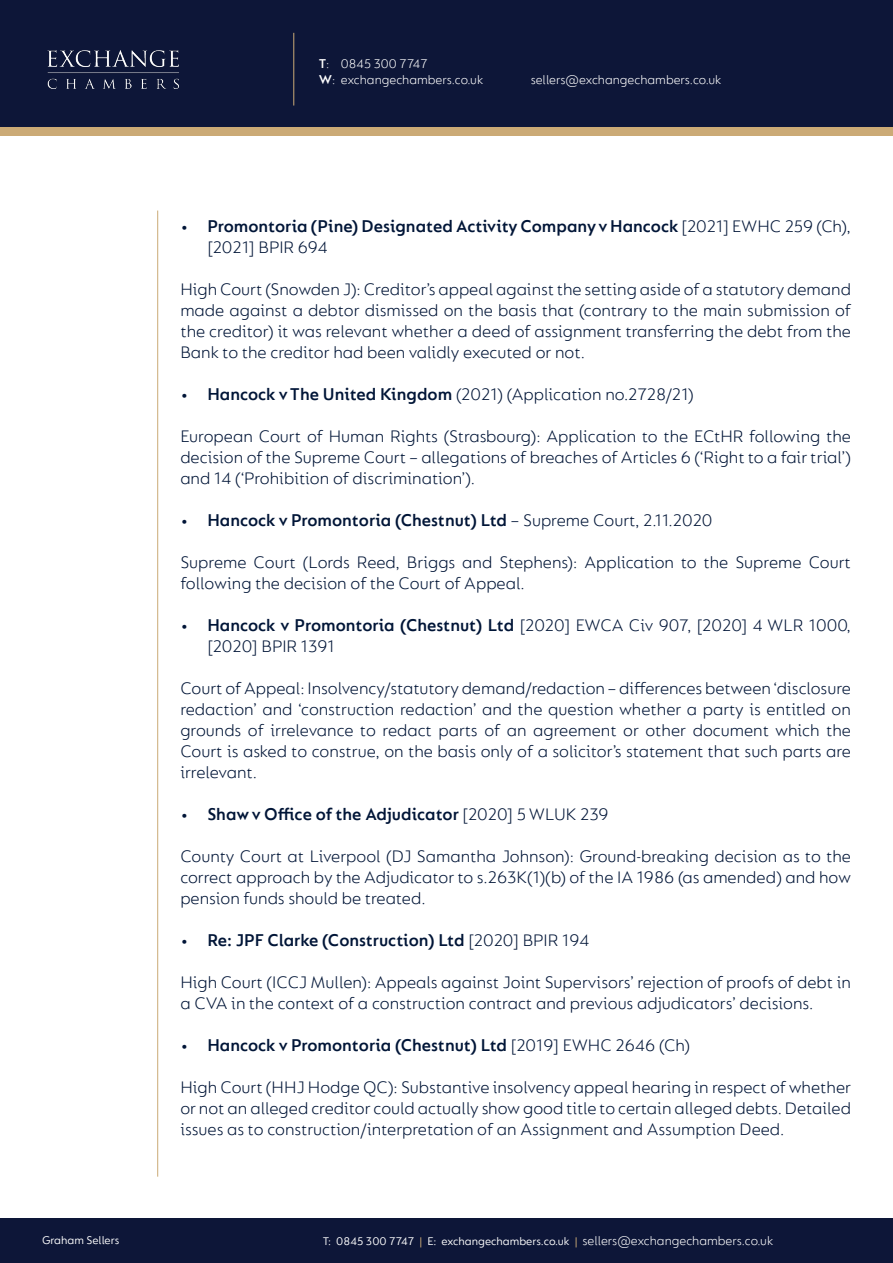
<style>
.page{position:relative;width:893px;height:1263px;background:#fff}
.page>*{position:absolute;margin:0;border:0;box-sizing:border-box;transform-origin:0 0}
.t1{font:300 18px/21px "FS Lucas";color:#001537;text-align:justify}
.t2{font:600 18px/21px "FS Lucas";color:#001537}
.t3{font:300 13.5px/16.2px "FS Lucas";color:#fff}
.t4{font:12px "FS Lucas";color:#fff}
.s1{font-weight:600}
.s2{font-weight:300}
.s3{color:#cbaa76}
</style>
<div class="page">
<div style="left:0;top:64px;width:893px;height:72px;background:#cbaa76"></div>
<div style="left:0;top:0;width:893px;height:127px;background:#0d1638"></div>
<div style="left:0;top:1219px;width:893px;height:44px;background:#0d1638"></div>
<img style="left:47px;top:50px;width:132px;height:39px">
<hr style="left:293px;top:33px;width:1px;height:73px;background:#cbaa76">
<hr style="left:157px;top:211px;width:1px;height:966px;background:#cbaa76">
<p class="t3" style="left:319px;top:55px;width:166px"><span class="s1">T</span>: 0845 300 7747<br><span class="s1">W</span>: exchangechambers.co.uk</p>
<p class="t3" style="left:531px;top:71px;width:192px">sellers@exchangechambers.co.uk</p>
<p class="t2" style="left:207px;top:215px;width:645px;text-indent:-27px">• Promontoria (Pine) Designated Activity Company v Hancock <span class="s2">[2021] EWHC 259 (Ch), [2021] BPIR 694</span></p>
<p class="t1" style="left:180px;top:278px;width:672px">High Court (Snowden J): Creditor’s appeal against the setting aside of a statutory demand made against a debtor dismissed on the basis that (contrary to the main submission of the creditor) it was relevant whether a deed of assignment transferring the debt from the Bank to the creditor had been validly executed or not.</p>
<p class="t1" style="left:180px;top:383px;width:515px"><span class="s1">• Hancock v The United Kingdom</span> (2021) (Application no.2728/21)</p>
<p class="t1" style="left:180px;top:425px;width:672px">European Court of Human Rights (Strasbourg): Application to the ECtHR following the decision of the Supreme Court – allegations of breaches of Articles 6 (‘Right to a fair trial’) and 14 (‘Prohibition of discrimination’).</p>
<p class="t2" style="left:180px;top:509px;width:534px">• Hancock v Promontoria (Chestnut) Ltd <span class="s2">– Supreme Court, 2.11.2020</span></p>
<p class="t1" style="left:180px;top:551px;width:672px">Supreme Court (Lords Reed, Briggs and Stephens): Application to the Supreme Court following the decision of the Court of Appeal.</p>
<p class="t1" style="left:207px;top:614px;width:645px;text-indent:-27px"><span class="s1">• Hancock v Promontoria (Chestnut) Ltd</span> [2020] EWCA Civ 907, [2020] 4 WLR 1000, [2020] BPIR 1391</p>
<p class="t1" style="left:180px;top:677px;width:672px">Court of Appeal: Insolvency/statutory demand/redaction – differences between ‘disclosure redaction’ and ‘construction redaction’ and the question whether a party is entitled on grounds of irrelevance to redact parts of an agreement or other document which the Court is asked to construe, on the basis only of a solicitor’s statement that such parts are irrelevant.</p>
<p class="t2" style="left:180px;top:803px;width:430px">• Shaw v Office of the Adjudicator <span class="s2">[2020] 5 WLUK 239</span></p>
<p class="t1" style="left:180px;top:845px;width:672px">County Court at Liverpool (DJ Samantha Johnson): Ground-breaking decision as to the correct approach by the Adjudicator to s.263K(1)(b) of the IA 1986 (as amended) and how pension funds should be treated.</p>
<p class="t2" style="left:180px;top:929px;width:410px">• Re: JPF Clarke (Construction) Ltd <span class="s2">[2020] BPIR 194</span></p>
<p class="t1" style="left:180px;top:971px;width:672px">High Court (ICCJ Mullen): Appeals against Joint Supervisors’ rejection of proofs of debt in a CVA in the context of a construction contract and previous adjudicators’ decisions.</p>
<p class="t2" style="left:180px;top:1034px;width:511px">• Hancock v Promontoria (Chestnut) Ltd <span class="s2">[2019] EWHC 2646 (Ch)</span></p>
<p class="t1" style="left:180px;top:1076px;width:672px">High Court (HHJ Hodge QC): Substantive insolvency appeal hearing in respect of whether or not an alleged creditor could actually show good title to certain alleged debts. Detailed issues as to construction/interpretation of an Assignment and Assumption Deed.</p>
<p class="t3" style="left:583px;top:1233px;width:192px">sellers@exchangechambers.co.uk</p>
<p class="t4" style="left:42px;top:1233px;width:79px">Graham Sellers</p>
<p class="t4" style="left:323px;top:1235px;width:256px">T: 0845 300 7747 <span class="s3">|</span> E: exchangechambers.co.uk <span class="s3">|</span></p>
</div>
